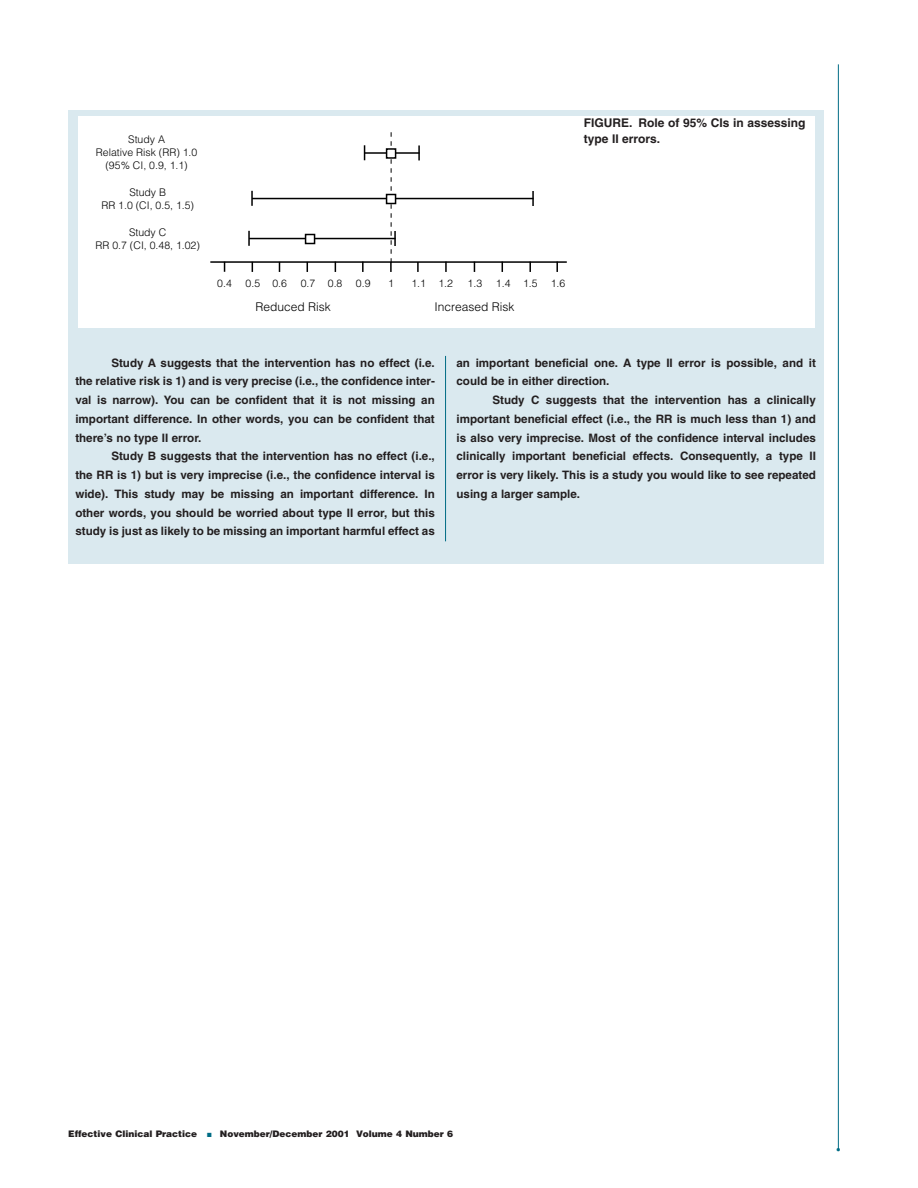
<style>
.page{position:relative;width:918px;height:1188px;background:#fff}
.page>*{position:absolute;margin:0;border:0;box-sizing:border-box;transform-origin:0 0}
.t1{font:700 12px/16.5px "Helvetica";color:#231f20}
.t2{font:300 12px "Helvetica";color:#000}
.t3{font:700 11.7px/18.8px "Helvetica";color:#231f20;text-align:justify}
.t4{font:300 10.5px/12.8px "Helvetica";color:#000;text-align:center}
.t5{font:10.5px "Granjon";color:#006c85}
.t6{font:900 9px "Helvetica";color:#231f20}
.s1{color:#006c85}
</style>
<div class="page">
<hr style="left:838px;top:64px;width:1px;height:1086px;background:#006c85">
<div style="left:68px;top:111px;width:756px;height:453px;background:#dae9ef"></div>
<div style="left:78px;top:117px;width:737px;height:211px;background:#fff"></div>
<svg style="left:445px;top:263px;width:2px;height:9px"></svg>
<hr style="left:211px;top:261px;width:355px;height:2px;background:#000">
<svg style="left:556px;top:262px;width:2px;height:10px"></svg>
<svg style="left:529px;top:262px;width:2px;height:10px"></svg>
<hr style="left:252px;top:198px;width:282px;height:1px;background:#000">
<svg style="left:532px;top:191px;width:2px;height:15px"></svg>
<svg style="left:211px;top:132px;width:227px;height:140px"></svg>
<hr style="left:445px;top:356px;width:1px;height:185px;background:#006c85">
<p class="t4" style="left:96px;top:134px;width:103px">Study A<br>Relative Risk (RR) 1.0 (95% CI, 0.9, 1.1)</p>
<p class="t4" style="left:101px;top:187px;width:94px">Study B<br>RR 1.0 (CI, 0.5, 1.5)</p>
<p class="t4" style="left:96px;top:227px;width:106px">Study C<br>RR 0.7 (CI, 0.48, 1.02)</p>
<p class="t4" style="left:328px;top:277px;width:16px">0.8</p>
<p class="t4" style="left:523px;top:277px;width:44px">1.5 1.6</p>
<p class="t4" style="left:217px;top:277px;width:16px">0.4</p>
<p class="t4" style="left:272px;top:277px;width:16px">0.6</p>
<p class="t4" style="left:438px;top:277px;width:16px">1.2</p>
<p class="t4" style="left:356px;top:277px;width:16px">0.9</p>
<p class="t4" style="left:388px;top:277px;width:7px">1</p>
<p class="t4" style="left:468px;top:277px;width:16px">1.3</p>
<p class="t4" style="left:496px;top:277px;width:16px">1.4</p>
<p class="t2" style="left:435px;top:302px;width:81px">Increased Risk</p>
<p class="t4" style="left:246px;top:277px;width:16px">0.5</p>
<p class="t4" style="left:301px;top:277px;width:16px">0.7</p>
<p class="t4" style="left:411px;top:277px;width:16px">1.1</p>
<p class="t2" style="left:256px;top:302px;width:77px">Reduced Risk</p>
<p class="t1" style="left:584px;top:116px;width:223px">FIGURE. Role of 95% CIs in assessing type II errors.</p>
<p class="t3" style="left:75px;top:354px;width:361px;text-indent:36px">Study A suggests that the intervention has no effect (i.e. the relative risk is 1) and is very precise (i.e., the confidence inter&shy;val is narrow). You can be confident that it is not missing an important difference. In other words, you can be confident that there’s no type II error.</p>
<p class="t3" style="left:75px;top:448px;width:361px;text-indent:36px">Study B suggests that the intervention has no effect (i.e., the RR is 1) but is very imprecise (i.e., the confidence interval is wide). This study may be missing an important difference. In other words, you should be worried about type II error, but this study is just as likely to be missing an important harmful effect as</p>
<p class="t3" style="left:456px;top:354px;width:361px">an important beneficial one. A type II error is possible, and it could be in either direction.</p>
<p class="t3" style="left:456px;top:392px;width:361px;text-indent:36px">Study C suggests that the intervention has a clinically important beneficial effect (i.e., the RR is much less than 1) and is also very imprecise. Most of the confidence interval includes clinically important beneficial effects. Consequently, a type II error is very likely. This is a study you would like to see repeated using a larger sample.</p>
<p class="t6" style="left:68px;top:1131px;width:386px">Effective Clinical Practice <span class="s1">■</span> November/December 2001 Volume 4 Number 6</p>
<p class="t5" style="left:836px;top:1145px;width:7px">•</p>
</div>
